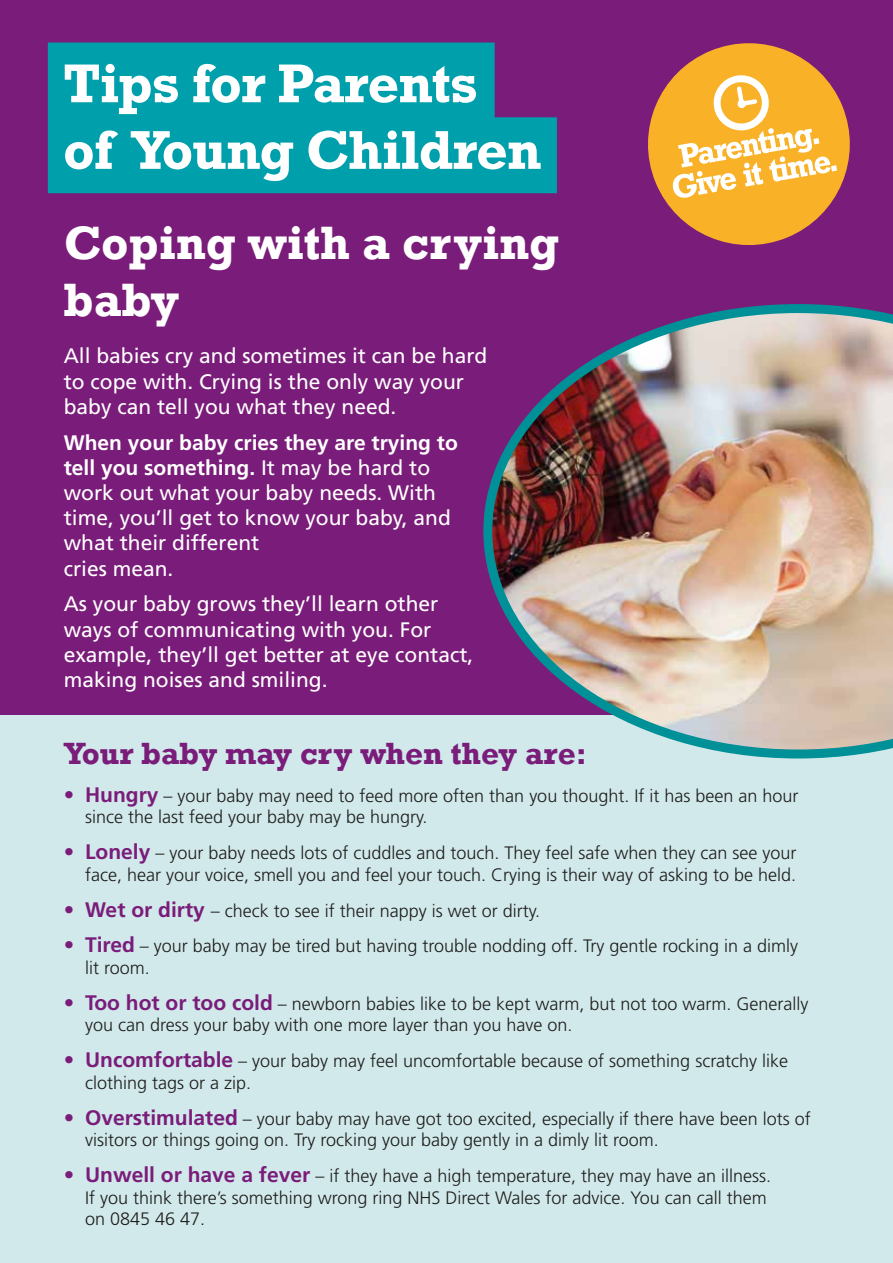
<style>
.page{position:relative;width:893px;height:1263px;background:#fff}
.page>*{position:absolute;margin:0;border:0;box-sizing:border-box;transform-origin:0 0}
.t1{font:700 55.5px/66.6px "Rockwell";letter-spacing:-.02em;color:#fff}
.t2{font:700 48px/57.6px "Rockwell";color:#fff}
.t3{font:700 31.5px "Rockwell";color:#7a1c79}
.t4{font:21px/25.2px "Frutiger LT Std";color:#fff}
.t5{font:300 18px/21.6px "Frutiger LT Std";color:#1d1d1b}
.s1{font-weight:700}
.s2{font-weight:700;font-size:21px;color:#7a1c79}
</style>
<div class="page">
<div style="left:0;top:406px;width:893px;height:857px;background:#d2e9eb"></div>
<div style="left:0;top:0;width:893px;height:714px;background:#7a1c79"></div>
<div style="left:48px;top:43px;width:509px;height:150px;background:#009fac"></div>
<svg style="left:648px;top:43px;width:202px;height:202px;fill:#f9b128"></svg>
<svg style="left:673px;top:69px;width:164px;height:129px;background:#f8bf58"></svg>
<img style="left:483px;top:304px;width:410px;height:454px">
<h1 class="t1" style="left:63px;top:50px;width:480px">Tips for Parents of Young Children</h1>
<h2 class="t2" style="left:64px;top:214px;width:497px">Coping with a crying baby</h2>
<p class="t4" style="left:64px;top:344px;width:425px">All babies cry and sometimes it can be hard to cope with. Crying is the only way your baby can tell you what they need.</p>
<p class="t4" style="left:64px;top:430px;width:396px"><span class="s1">When your baby cries they are trying to tell you something.</span> It may be hard to work out what your baby needs. With time, you’ll get to know your baby, and what their different<br>cries mean.</p>
<p class="t4" style="left:64px;top:592px;width:411px">As your baby grows they’ll learn other ways of communicating with you. For example, they’ll get better at eye contact, making noises and smiling.</p>
<h3 class="t3" style="left:64px;top:734px;width:525px">Your baby may cry when they are:</h3>
<p class="t5" style="left:85px;top:785px;width:715px;text-indent:-21px"><span class="s2">• Hungry</span> – your baby may need to feed more often than you thought. If it has been an hour since the last feed your baby may be hungry.</p>
<p class="t5" style="left:64px;top:842px;width:734px;text-align:right"><span class="s2">• Lonely</span> – your baby needs lots of cuddles and touch. They feel safe when they can see your face, hear your voice, smell you and feel your touch. Crying is their way of asking to be held.</p>
<p class="t5" style="left:64px;top:900px;width:478px"><span class="s2">• Wet or dirty</span> – check to see if their nappy is wet or dirty.</p>
<p class="t5" style="left:85px;top:936px;width:714px;text-indent:-21px"><span class="s2">• Tired</span> – your baby may be tired but having trouble nodding off. Try gentle rocking in a dimly lit room.</p>
<p class="t5" style="left:85px;top:993px;width:725px;text-indent:-21px"><span class="s2">• Too hot or too cold</span> – newborn babies like to be kept warm, but not too warm. Generally you can dress your baby with one more layer than you have on.</p>
<p class="t5" style="left:85px;top:1050px;width:705px;text-indent:-21px"><span class="s2">• Uncomfortable</span> – your baby may feel uncomfortable because of something scratchy like clothing tags or a zip.</p>
<p class="t5" style="left:85px;top:1108px;width:727px;text-indent:-21px"><span class="s2">• Overstimulated</span> – your baby may have got too excited, especially if there have been lots of visitors or things going on. Try rocking your baby gently in a dimly lit room.</p>
<p class="t5" style="left:85px;top:1165px;width:687px;text-indent:-21px"><span class="s2">• Unwell or have a fever</span> – if they have a high temperature, they may have an illness.<br>If you think there’s something wrong ring NHS Direct Wales for advice. You can call them on 0845 46 47.</p>
</div>
